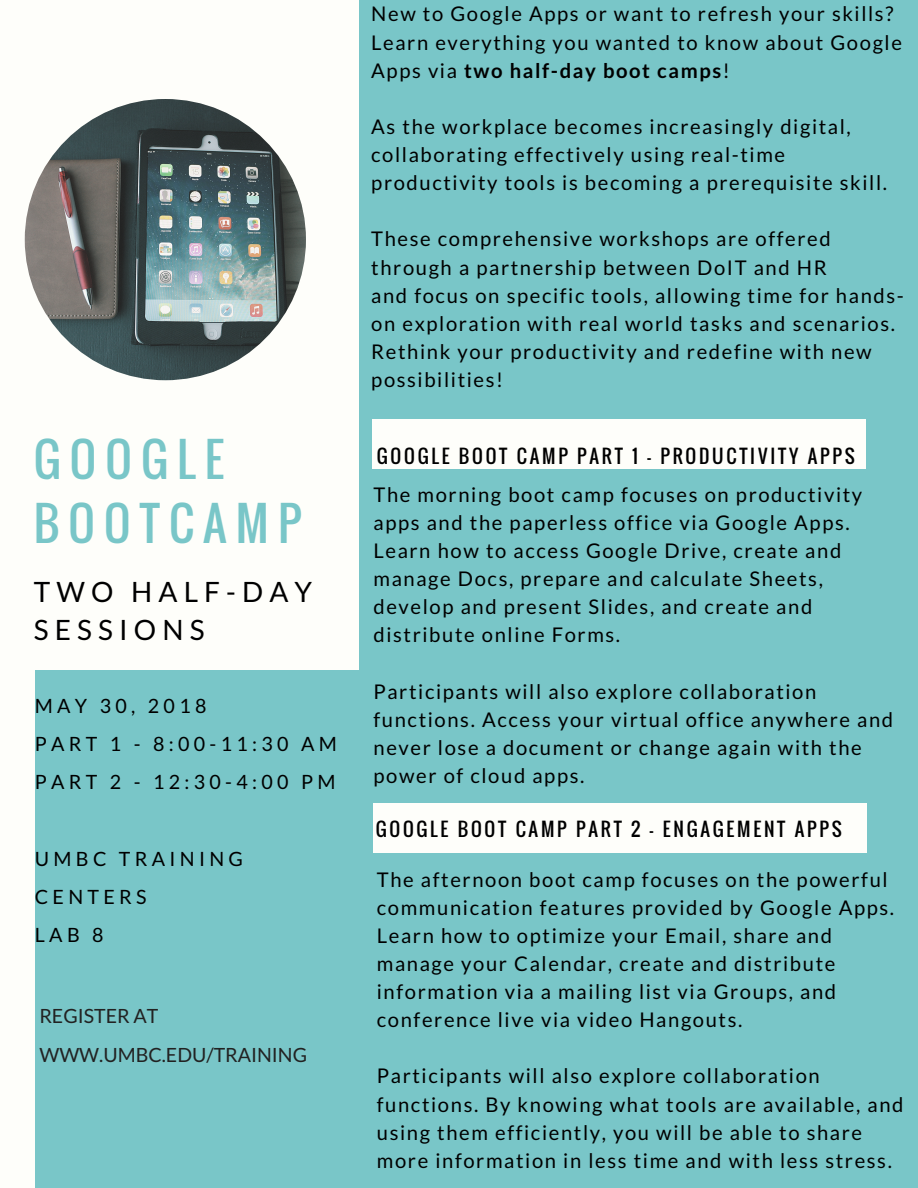
<style>
.page{position:relative;width:918px;height:1188px;background:#79c6c8}
.page>*{position:absolute;margin:0;border:0;box-sizing:border-box;transform-origin:0 0}
.t1{font:45.9px/64.2px "Oswald";letter-spacing:.2em;color:#79c6c8}
.t2{font:28.05px/38.2px "Lato";letter-spacing:.22em;color:#000}
.t3{font:20.25px/28.2px "Lato";letter-spacing:.08em;color:#000}
.t4{font:19.65px/38.2px "Lato";letter-spacing:.22em;color:#000}
.t5{font:19.65px/38.2px "Lato";color:#222}
.t6{font:18.75px "Oswald";letter-spacing:.15em;color:#000}
.s1{font-weight:700}
</style>
<div class="page">
<div style="left:372px;top:420px;width:494px;height:49px;background:#fefefa"></div>
<div style="left:0;top:0;width:359px;height:1188px;background:#fefefa"></div>
<div style="left:35px;top:670px;width:635px;height:518px;background:#79c6c8"></div>
<img style="left:25px;top:99px;width:281px;height:281px;border-radius:50%">
<div style="left:374px;top:803px;width:493px;height:50px;background:#fefefa"></div>
<h1 class="t1" style="left:34px;top:426px;width:269px">GOOGLE<br>BOOTCAMP</h1>
<h2 class="t2" style="left:34px;top:572px;width:280px">TWO HALF-DAY<br>SESSIONS</h2>
<p class="t4" style="left:35px;top:686px;width:303px">MAY 30, 2018<br>PART 1 - 8:00-11:30 AM<br>PART 2 - 12:30-4:00 PM</p>
<p class="t4" style="left:35px;top:839px;width:210px">UMBC TRAINING<br>CENTERS<br>LAB 8</p>
<p class="t5" style="left:39px;top:997px;width:269px">REGISTER AT<br>WWW.UMBC.EDU/TRAINING</p>
<p class="t3" style="left:371px;top:-1px;width:532px">New to Google Apps or want to refresh your skills?<br>Learn everything you wanted to know about Google<br>Apps via <span class="s1">two half-day boot camps</span>!</p>
<p class="t3" style="left:371px;top:112px;width:517px">As the workplace becomes increasingly digital, collaborating effectively using real-time productivity tools is becoming a prerequisite skill.</p>
<p class="t3" style="left:371px;top:224px;width:534px">These comprehensive workshops are offered through a partnership between DoIT and HR<br>and focus on specific tools, allowing time for hands&shy;on exploration with real world tasks and scenarios.<br>Rethink your productivity and redefine with new possibilities!</p>
<p class="t6" style="left:377px;top:441px;width:479px">GOOGLE BOOT CAMP PART 1 - PRODUCTIVITY APPS</p>
<p class="t3" style="left:374px;top:480px;width:490px">The morning boot camp focuses on productivity apps and the paperless office via Google Apps.<br>Learn how to access Google Drive, create and manage Docs, prepare and calculate Sheets, develop and present Slides, and create and distribute online Forms.</p>
<p class="t3" style="left:374px;top:677px;width:521px">Participants will also explore collaboration functions. Access your virtual office anywhere and never lose a document or change again with the power of cloud apps.</p>
<p class="t6" style="left:376px;top:815px;width:468px">GOOGLE BOOT CAMP PART 2 - ENGAGEMENT APPS</p>
<p class="t3" style="left:377px;top:865px;width:519px">The afternoon boot camp focuses on the powerful communication features provided by Google Apps.<br>Learn how to optimize your Email, share and manage your Calendar, create and distribute information via a mailing list via Groups, and conference live via video Hangouts.</p>
<p class="t3" style="left:377px;top:1061px;width:528px">Participants will also explore collaboration functions. By knowing what tools are available, and using them efficiently, you will be able to share more information in less time and with less stress.</p>
</div>
